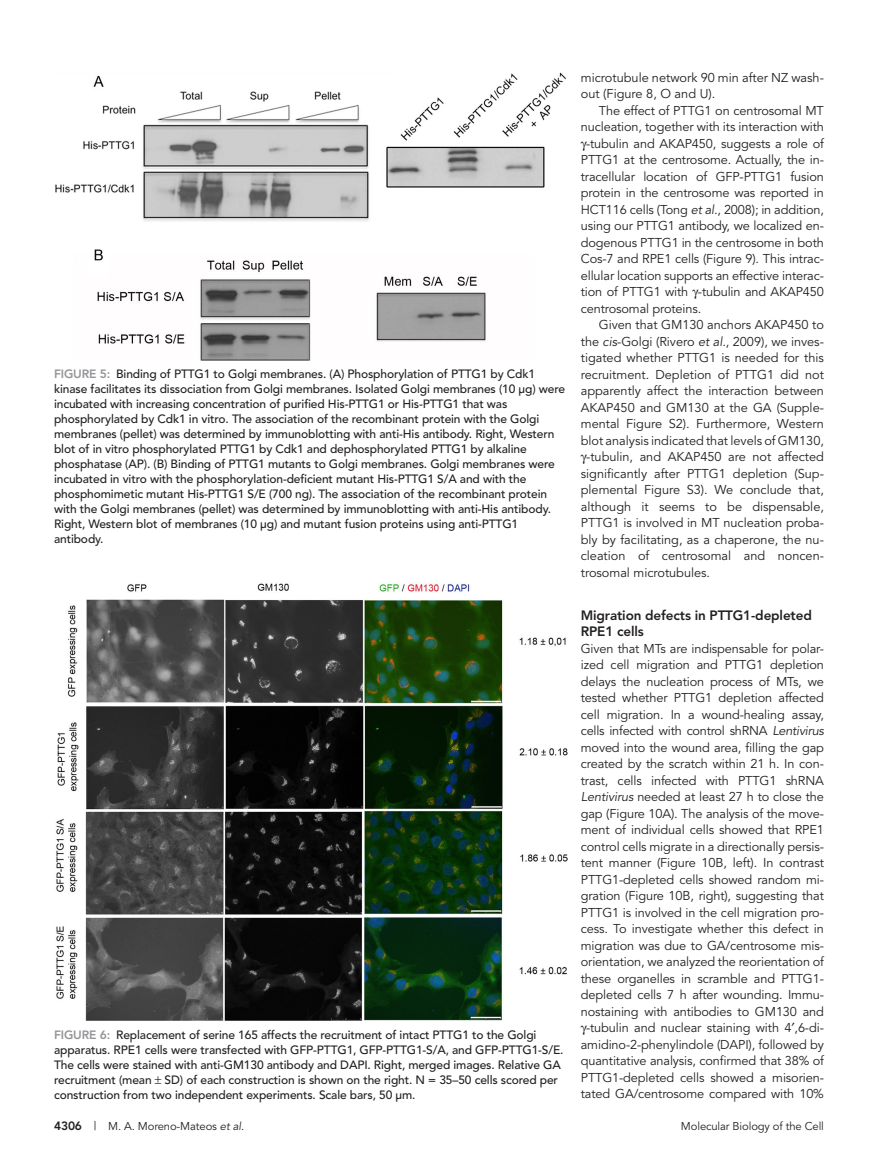
<style>
.page{position:relative;width:878px;height:1175px;background:#fff}
.page>*{position:absolute;margin:0;border:0;box-sizing:border-box;transform-origin:0 0}
.t1{font:800 13.5px/16.5px "Avenir";letter-spacing:-.01em;color:#231f20}
.Para{font:12.75px/16.5px "Avenir";color:#231f20}
.ParaFL{font:12.75px/16.5px "Avenir";letter-spacing:-.01em;color:#231f20;text-align:center}
.FigCaption{font:500 12px/15px "Avenir";letter-spacing:-.01em;color:#231f20}
.t2{font:11.25px "Avenir";letter-spacing:-.01em;color:#231f20}
.s1{font-weight:800;color:#939598}
.s2{font-style:italic}
.s3{font-weight:800;font-size:12px}
.s4{font-size:12px}
</style>
<div class="page">
<img style="left:55px;top:73px;width:512px;height:287px">
<img style="left:56px;top:582px;width:511px;height:439px">
<p class="FigCaption" style="left:54px;top:366px;width:512px"><span class="s1">Fig ure 5:</span> Binding of PTTG1 to Golgi membranes. (A) Phosphorylation of PTTG1 by Cdk1 kinase facilitates its dissociation from Golgi membranes. Isolated Golgi membranes (10 μg) were incubated with increasing concentration of purified His-PTTG1 or His-PTTG1 that was phosphorylated by Cdk1 in vitro. The association of the recombinant protein with the Golgi membranes (pellet) was determined by immunoblotting with anti-His antibody. Right, Western blot of in vitro phosphorylated PTTG1 by Cdk1 and dephosphorylated PTTG1 by alkaline phosphatase (AP). (B) Binding of PTTG1 mutants to Golgi membranes. Golgi membranes were incubated in vitro with the phosphorylation-deficient mutant His-PTTG1 S/A and with the phosphomimetic mutant His-PTTG1 S/E (700 ng). The association of the recombinant protein with the Golgi membranes (pellet) was determined by immunoblotting with anti-His antibody.<br>Right, Western blot of membranes (10 μg) and mutant fusion proteins using anti-PTTG1 antibody.</p>
<p class="FigCaption" style="left:54px;top:1027px;width:511px"><span class="s1">Fig ure 6:</span> Replacement of serine 165 affects the recruitment of intact PTTG1 to the Golgi apparatus. RPE1 cells were transfected with GFP-PTTG1, GFP-PTTG1-S/A, and GFP-PTTG1-S/E.<br>The cells were stained with anti-GM130 antibody and DAPI. Right, merged images. Relative GA recruitment (mean SD) of each construction is shown on the right. N = 35–50 cells scored per construction from two independent experiments. Scale bars, 50 μm.</p>
<p class="Para" style="left:580px;top:69px;width:245px">microtubule network 90 min after NZ wash&shy;out (Figure 8, O and U).</p>
<p class="Para" style="left:598px;top:102px;width:226px">The effect of PTTG1 on centrosomal MT</p>
<p class="Para" style="left:580px;top:119px;width:244px">nucleation, together with its interaction with</p>
<p class="Para" style="left:586px;top:135px;width:239px">-tubulin and AKAP450, suggests a role of</p>
<p class="Para" style="left:580px;top:152px;width:245px">PTTG1 at the centrosome. Actually, the in-</p>
<p class="Para" style="left:580px;top:168px;width:244px">tracellular location of GFP-PTTG1 fusion</p>
<p class="Para" style="left:580px;top:185px;width:244px">protein in the centrosome was reported in</p>
<p class="Para" style="left:580px;top:201px;width:245px">HCT116 cells (Tong <span class="s2">et al.</span>, 2008); in addition,</p>
<p class="Para" style="left:580px;top:218px;width:245px">using our PTTG1 antibody, we localized en-</p>
<p class="Para" style="left:580px;top:234px;width:244px">dogenous PTTG1 in the centrosome in both</p>
<p class="Para" style="left:580px;top:251px;width:245px">Cos-7 and RPE1 cells (Figure 9). This intrac-</p>
<p class="Para" style="left:580px;top:267px;width:245px">ellular location supports an effective interac-</p>
<p class="Para" style="left:580px;top:284px;width:245px">tion of PTTG1 with -tubulin and AKAP450</p>
<p class="Para" style="left:580px;top:300px;width:122px">centrosomal proteins.</p>
<p class="Para" style="left:598px;top:317px;width:226px">Given that GM130 anchors AKAP450 to</p>
<p class="Para" style="left:580px;top:333px;width:245px">the <span class="s2">cis</span>-Golgi (Rivero <span class="s2">et al.</span>, 2009), we inves-</p>
<p class="Para" style="left:580px;top:350px;width:244px">tigated whether PTTG1 is needed for this</p>
<p class="Para" style="left:580px;top:366px;width:244px">recruitment. Depletion of PTTG1 did not</p>
<p class="Para" style="left:580px;top:383px;width:244px">apparently affect the interaction between</p>
<p class="Para" style="left:580px;top:399px;width:245px">AKAP450 and GM130 at the GA (Supple-</p>
<p class="Para" style="left:580px;top:416px;width:245px">mental Figure S2). Furthermore, Western</p>
<p class="Para" style="left:580px;top:432px;width:245px">blot analysis indicated that levels of GM130,</p>
<p class="Para" style="left:586px;top:449px;width:239px">-tubulin, and AKAP450 are not affected</p>
<p class="Para" style="left:580px;top:465px;width:245px">significantly after PTTG1 depletion (Sup-</p>
<p class="Para" style="left:580px;top:482px;width:245px">plemental Figure S3). We conclude that,</p>
<p class="Para" style="left:580px;top:498px;width:244px">although it seems to be dispensable,</p>
<p class="Para" style="left:580px;top:515px;width:245px">PTTG1 is involved in MT nucleation proba-</p>
<p class="Para" style="left:580px;top:531px;width:245px">bly by facilitating, as a chaperone, the nu-</p>
<p class="Para" style="left:580px;top:548px;width:245px">cleation of centrosomal and noncen-</p>
<p class="Para" style="left:580px;top:564px;width:131px">trosomal microtubules.</p>
<h2 class="t1" style="left:580px;top:606px;width:232px">Migration defects in PTTG1-depleted<br>RPE1 cells</h2>
<p class="ParaFL" style="left:580px;top:640px;width:245px">Given that MTs are indispensable for polar&shy;ized cell migration and PTTG1 depletion delays the nucleation process of MTs, we tested whether PTTG1 depletion affected cell migration. In a wound-healing assay, cells infected with control shRNA <span class="s2">Lentivirus </span>moved into the wound area, filling the gap created by the scratch within 21 h. In con&shy;trast, cells infected with PTTG1 shRNA <span class="s2">Lentivirus</span> needed at least 27 h to close the gap (Figure 10A). The analysis of the move&shy;ment of individual cells showed that RPE1 control cells migrate in a directionally persis&shy;tent manner (Figure 10B, left). In contrast PTTG1-depleted cells showed random mi&shy;gration (Figure 10B, right), suggesting that PTTG1 is involved in the cell migration pro&shy;cess. To investigate whether this defect in migration was due to GA/centrosome mis&shy;orientation, we analyzed the reorientation of these organelles in scramble and PTTG1- depleted cells 7 h after wounding. Immu&shy;nostaining with antibodies to GM130 and -tubulin and nuclear staining with 4 ,6-di&shy;amidino-2-phenylindole (DAPI), followed by quantitative analysis, confirmed that 38% of PTTG1-depleted cells showed a misorien&shy;tated GA/centrosome compared with 10%</p>
<p class="t2" style="left:54px;top:1119px;width:192px"><span class="s3">4306</span> <span class="s4">|</span> M. A. Moreno-Mateos <span class="s2">et al</span>.</p>
<p class="t2" style="left:681px;top:1119px;width:144px">Molecular Biology of the Cell</p>
</div>
